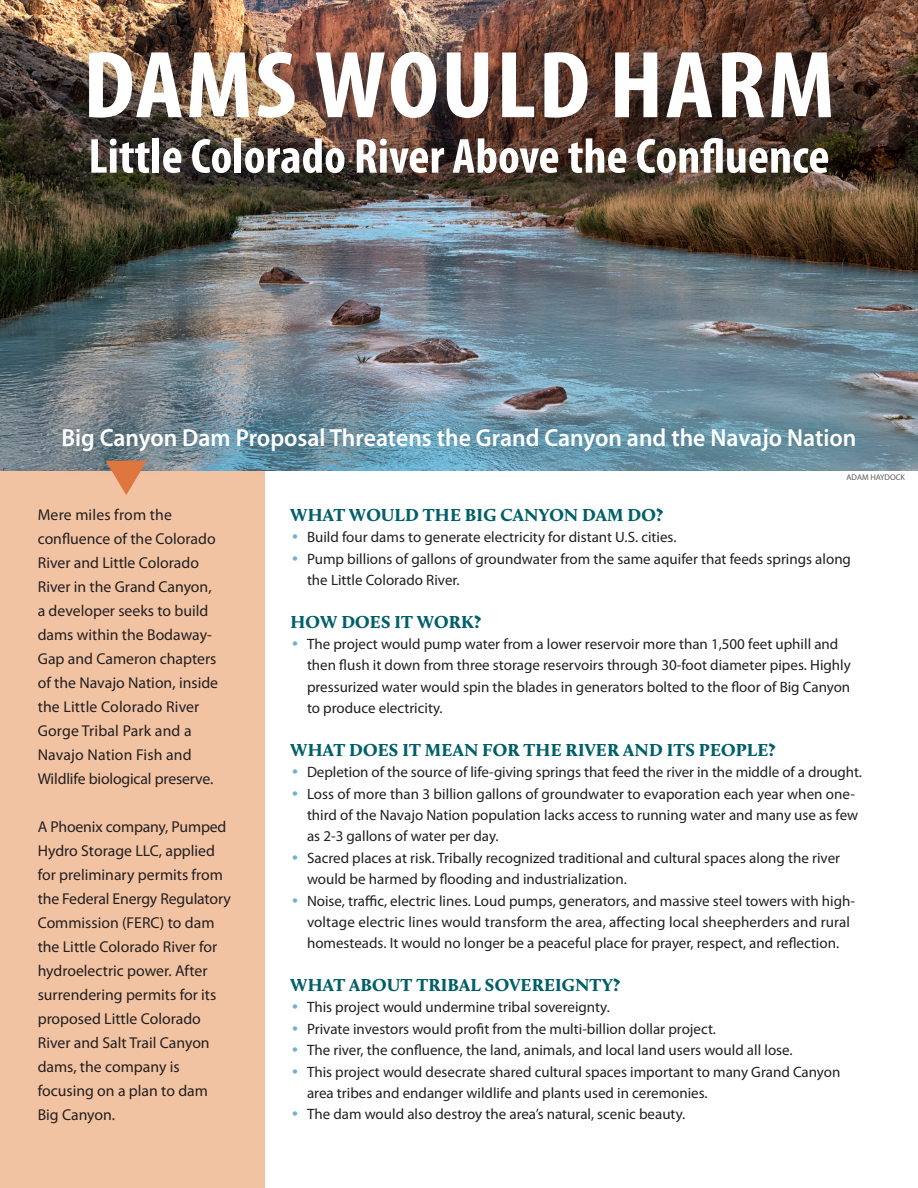
<style>
.page{position:relative;width:918px;height:1188px;background:#fff}
.page>*{position:absolute;margin:0;border:0;box-sizing:border-box;transform-origin:0 0}
.text{font:700 condensed 96px "Myriad Pro";letter-spacing:.02em;color:#fff;scale:1.1 1}
.text-2{font:700 condensed 49.5px "Myriad Pro";color:#fff}
.t1{font:600 24.75px "Myriad Pro";color:#fff;scale:.96 1}
.text-3{font:900 18px "Calluna";letter-spacing:.015em;color:#005f68}
.t2{font:15.75px/24px "Myriad Pro";color:#231f20}
.text-4{font:15px/21.3px "Myriad Pro";color:#231f20}
.t3{font:8.25px "Myriad Pro";color:#231f20}
.s1{font-size:21px;color:#74aed8}
</style>
<div class="page">
<div style="left:0;top:387px;width:265px;height:801px;background:#f2c3a3"></div>
<img style="left:0;top:0;width:918px;height:470px">
<div style="left:51px;top:15px;width:816px;height:195px;background:#231f20;opacity:.55"></div>
<div style="left:34px;top:399px;width:850px;height:79px;background:#005f68;opacity:.75"></div>
<svg style="left:106px;top:461px;width:41px;height:34px"></svg>
<p class="text" style="left:83px;top:25px;width:685px">DAMS WOULD HARM</p>
<p class="text-2" style="left:88px;top:125px;width:743px">Little Colorado River Above the Confluence</p>
<p class="t1" style="left:62px;top:422px;width:830px">Big Canyon Dam Proposal Threatens the Grand Canyon and the Navajo Nation</p>
<p class="t3" style="left:847px;top:473px;width:60px">ADAM HAYDOCK</p>
<p class="t2" style="left:38px;top:502px;width:180px">Mere miles from the confluence of the Colorado<br>River and Little Colorado<br>River in the Grand Canyon, a developer seeks to build dams within the Bodaway-<br>Gap and Cameron chapters</p>
<p class="t2" style="left:38px;top:670px;width:182px">of the Navajo Nation, inside the Little Colorado River<br>Gorge Tribal Park and a<br>Navajo Nation Fish and<br>Wildlife biological preserve.</p>
<p class="t2" style="left:38px;top:814px;width:195px">A Phoenix company, Pumped<br>Hydro Storage LLC, applied for preliminary permits from the Federal Energy Regulatory<br>Commission (FERC) to dam the Little Colorado River for hydroelectric power. After surrendering permits for its proposed Little Colorado<br>River and Salt Trail Canyon dams, the company is focusing on a plan to dam</p>
<p class="t2" style="left:38px;top:1102px;width:79px">Big Canyon.</p>
<p class="text-3" style="left:291px;top:503px;width:374px">WHAT WOULD THE BIG CANYON DAM DO?</p>
<p class="text-4" style="left:292px;top:526px;width:386px"><span class="s1">•</span> Build four dams to generate electricity for distant U.S. cities.</p>
<p class="text-4" style="left:307px;top:548px;width:546px;text-indent:-15px"><span class="s1">•</span> Pump billions of gallons of groundwater from the same aquifer that feeds springs along the Little Colorado River.</p>
<p class="text-3" style="left:291px;top:610px;width:192px">HOW DOES IT WORK?</p>
<p class="text-4" style="left:307px;top:633px;width:545px;text-indent:-15px"><span class="s1">•</span> The project would pump water from a lower reservoir more than 1,500 feet uphill and then flush it down from three storage reservoirs through 30-foot diameter pipes. Highly pressurized water would spin the blades in generators bolted to the floor of Big Canyon</p>
<p class="text-4" style="left:307px;top:697px;width:137px">to produce electricity.</p>
<p class="text-3" style="left:291px;top:739px;width:486px">WHAT DOES IT MEAN FOR THE RIVER AND ITS PEOPLE?</p>
<p class="text-4" style="left:292px;top:761px;width:572px"><span class="s1">•</span> Depletion of the source of life-giving springs that feed the river in the middle of a drought.</p>
<p class="text-4" style="left:307px;top:783px;width:553px;text-indent:-15px"><span class="s1">•</span> Loss of more than 3 billion gallons of groundwater to evaporation each year when one&shy;third of the Navajo Nation population lacks access to running water and many use as few as 2-3 gallons of water per day.</p>
<p class="text-4" style="left:307px;top:847px;width:535px;text-indent:-15px"><span class="s1">•</span> Sacred places at risk. Tribally recognized traditional and cultural spaces along the river would be harmed by flooding and industrialization.</p>
<p class="text-4" style="left:307px;top:890px;width:550px;text-indent:-15px"><span class="s1">•</span> Noise, traffic, electric lines. Loud pumps, generators, and massive steel towers with high&shy;voltage electric lines would transform the area, affecting local sheepherders and rural homesteads. It would no longer be a peaceful place for prayer, respect, and reflection.</p>
<p class="text-3" style="left:291px;top:974px;width:331px">WHAT ABOUT TRIBAL SOVEREIGNTY?</p>
<p class="text-4" style="left:292px;top:997px;width:319px"><span class="s1">•</span> This project would undermine tribal sovereignty.</p>
<p class="text-4" style="left:292px;top:1018px;width:426px"><span class="s1">•</span> Private investors would profit from the multi-billion dollar project.</p>
<p class="text-4" style="left:292px;top:1039px;width:502px"><span class="s1">•</span> The river, the confluence, the land, animals, and local land users would all lose.</p>
<p class="text-4" style="left:307px;top:1061px;width:535px;text-indent:-15px"><span class="s1">•</span> This project would desecrate shared cultural spaces important to many Grand Canyon area tribes and endanger wildlife and plants used in ceremonies.</p>
<p class="text-4" style="left:292px;top:1103px;width:395px"><span class="s1">•</span> The dam would also destroy the area’s natural, scenic beauty.</p>
</div>
